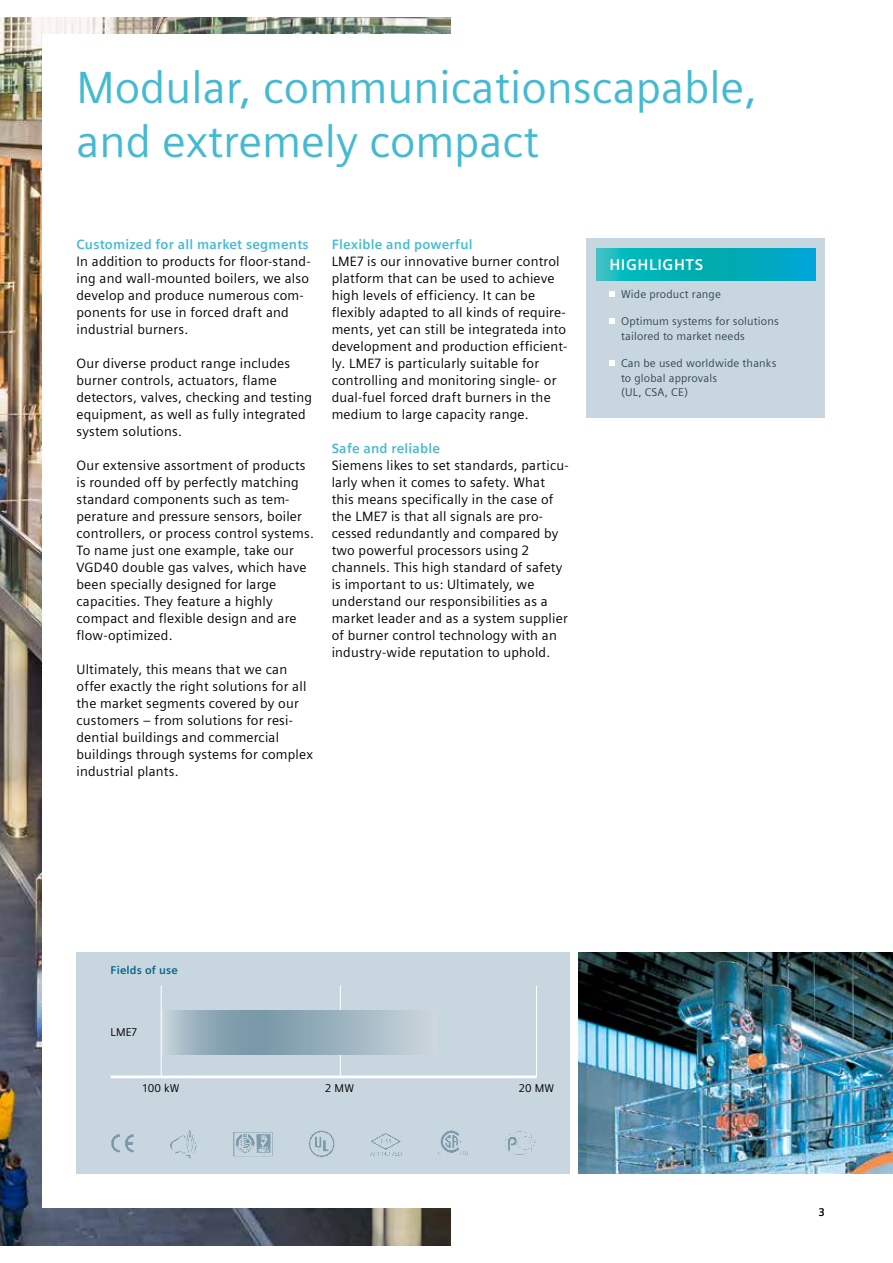
<style>
.page{position:relative;width:893px;height:1263px;background:#fff}
.page>*{position:absolute;margin:0;border:0;box-sizing:border-box;transform-origin:0 0}
.t1{font:45px/54px "Siemens Sans";color:#44bad2}
.t2{font:700 15.6px "Siemens Sans";letter-spacing:.035em;color:#fff}
.t3{font:13.5px/17px "Siemens Sans";letter-spacing:.015em;color:#000}
.t4{font:700 13.5px "Siemens Sans";letter-spacing:.015em;color:#44bad2}
.t5{font:11.25px/14.7px "Siemens Sans";letter-spacing:.015em;color:#34454f}
.t6{font:11.25px "Siemens Sans";letter-spacing:.015em;color:#000}
.t7{font:700 11.25px "Siemens Sans";letter-spacing:.015em;color:#006288}
.t8{font:700 11.25px "Siemens Sans";color:#000}
</style>
<div class="page">
<img style="left:0;top:17px;width:451px;height:1229px">
<div style="left:43px;top:34px;width:850px;height:1174px;background:#fff"></div>
<div style="left:587px;top:238px;width:238px;height:180px;background:#c8d7df"></div>
<svg style="left:609px;top:291px;width:6px;height:6px"></svg>
<svg style="left:609px;top:318px;width:6px;height:6px"></svg>
<svg style="left:609px;top:360px;width:6px;height:6px"></svg>
<svg style="left:597px;top:249px;width:218px;height:31px"></svg>
<div style="left:77px;top:952px;width:493px;height:222px;background:#c8d7df"></div>
<hr style="left:536px;top:986px;width:1px;height:91px;background:#fff">
<hr style="left:340px;top:986px;width:1px;height:91px;background:#fff">
<svg style="left:170px;top:1010px;width:237px;height:44px"></svg>
<hr style="left:111px;top:1075px;width:425px;height:3px;background:#fff">
<hr style="left:161px;top:986px;width:1px;height:90px;background:#fff">
<img style="left:233px;top:1132px;width:40px;height:25px">
<img style="left:170px;top:1130px;width:27px;height:29px">
<img style="left:111px;top:1134px;width:23px;height:19px">
<img style="left:438px;top:1130px;width:30px;height:25px">
<img style="left:309px;top:1130px;width:26px;height:28px">
<img style="left:370px;top:1133px;width:32px;height:23px">
<img style="left:505px;top:1131px;width:31px;height:24px">
<img style="left:578px;top:952px;width:315px;height:222px">
<h1 class="t1" style="left:77px;top:60px;width:682px">Modular, communicationscapable, and extremely compact</h1>
<p class="t4" style="left:77px;top:236px;width:234px">Customized for all market segments</p>
<p class="t3" style="left:77px;top:252px;width:236px">In addition to products for floor-stand&shy;ing and wall-mounted boilers, we also develop and produce numerous com&shy;ponents for use in forced draft and industrial burners.</p>
<p class="t3" style="left:77px;top:354px;width:237px">Our diverse product range includes burner controls, actuators, flame detectors, valves, checking and testing equipment, as well as fully integrated system solutions.</p>
<p class="t3" style="left:77px;top:457px;width:239px">Our extensive assortment of products is rounded off by perfectly matching standard components such as tem&shy;perature and pressure sensors, boiler controllers, or process control systems.<br>To name just one example, take our VGD40 double gas valves, which have been specially designed for large capacities. They feature a highly compact and flexible design and are flow-optimized.</p>
<p class="t3" style="left:77px;top:661px;width:238px">Ultimately, this means that we can offer exactly the right solutions for all the market segments covered by our customers – from solutions for resi&shy;dential buildings and commercial buildings through systems for complex industrial plants.</p>
<p class="t4" style="left:332px;top:236px;width:142px">Flexible and powerful</p>
<p class="t3" style="left:332px;top:253px;width:237px">LME7 is our innovative burner control platform that can be used to achieve high levels of efficiency. It can be flexibly adapted to all kinds of require&shy;ments, yet can still be integrateda into development and production efficient&shy;ly. LME7 is particularly suitable for controlling and monitoring single- or dual-fuel forced draft burners in the medium to large capacity range.</p>
<p class="t4" style="left:332px;top:440px;width:110px">Safe and reliable</p>
<p class="t3" style="left:332px;top:457px;width:238px">Siemens likes to set standards, particu&shy;larly when it comes to safety. What this means specifically in the case of the LME7 is that all signals are pro&shy;cessed redundantly and compared by two powerful processors using 2 channels. This high standard of safety is important to us: Ultimately, we understand our responsibilities as a market leader and as a system supplier of burner control technology with an industry-wide reputation to uphold.</p>
<p class="t2" style="left:609px;top:255px;width:95px">HIGHLIGHTS</p>
<p class="t5" style="left:621px;top:287px;width:101px">Wide product range</p>
<p class="t5" style="left:621px;top:314px;width:159px">Optimum systems for solutions tailored to market needs</p>
<p class="t5" style="left:621px;top:356px;width:157px">Can be used worldwide thanks to global approvals<br>(UL, CSA, CE)</p>
<p class="t7" style="left:111px;top:963px;width:69px">Fields of use</p>
<p class="t6" style="left:111px;top:1026px;width:28px">LME7</p>
<p class="t6" style="left:143px;top:1082px;width:38px">100 kW</p>
<p class="t6" style="left:326px;top:1082px;width:30px">2 MW</p>
<p class="t6" style="left:519px;top:1082px;width:37px">20 MW</p>
<p class="t8" style="left:819px;top:1206px;width:8px">3</p>
</div>
